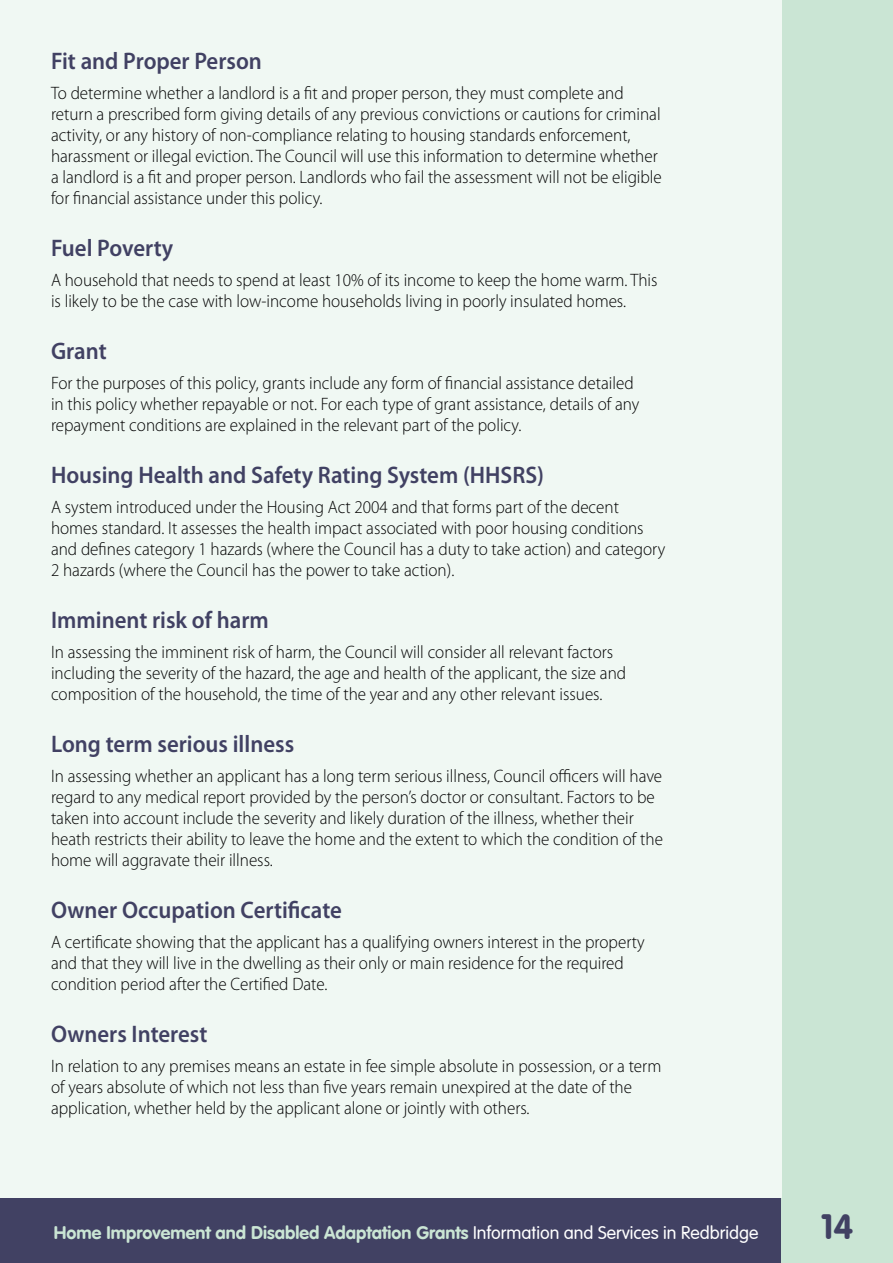
<style>
.page{position:relative;width:893px;height:1263px;background:#fff}
.page>*{position:absolute;margin:0;border:0;box-sizing:border-box;transform-origin:0 0}
.t1{font:34.5px "VAG Rounded Bold";color:#414163}
.t2{font:600 24px "Myriad Pro";color:#414163;scale:.95 1}
.body{font:300 18px/21px "Myriad Pro";color:#000;scale:.95 1}
.t3{font:18px "VAG Rounded Bold";color:#cae5d4}
.s1{font-family:"VAG Rounded LT";font-weight:300;color:#fff}
</style>
<div class="page">
<div style="left:0;top:1197px;width:791px;height:66px;background:#414163"></div>
<div style="left:781px;top:0;width:112px;height:1263px;background:#cae5d4"></div>
<div style="left:0;top:0;width:781px;height:1197px;background:#f0f8f3"></div>
<h2 class="t2" style="left:51px;top:46px;width:223px">Fit and Proper Person</h2>
<p class="body" style="left:51px;top:82px;width:644px">To determine whether a landlord is a fit and proper person, they must complete and return a prescribed form giving details of any previous convictions or cautions for criminal activity, or any history of non-compliance relating to housing standards enforcement, harassment or illegal eviction. The Council will use this information to determine whether a landlord is a fit and proper person. Landlords who fail the assessment will not be eligible for financial assistance under this policy.</p>
<h2 class="t2" style="left:51px;top:233px;width:130px">Fuel Poverty</h2>
<p class="body" style="left:51px;top:269px;width:640px">A household that needs to spend at least 10% of its income to keep the home warm. This is likely to be the case with low-income households living in poorly insulated homes.</p>
<h2 class="t2" style="left:51px;top:336px;width:60px">Grant</h2>
<p class="body" style="left:51px;top:372px;width:621px">For the purposes of this policy, grants include any form of financial assistance detailed in this policy whether repayable or not. For each type of grant assistance, details of any repayment conditions are explained in the relevant part of the policy.</p>
<h2 class="t2" style="left:51px;top:460px;width:520px">Housing Health and Safety Rating System (HHSRS)</h2>
<p class="body" style="left:51px;top:496px;width:648px">A system introduced under the Housing Act 2004 and that forms part of the decent homes standard. It assesses the health impact associated with poor housing conditions and defines category 1 hazards (where the Council has a duty to take action) and category 2 hazards (where the Council has the power to take action).</p>
<h2 class="t2" style="left:51px;top:605px;width:231px">Imminent risk of harm</h2>
<p class="body" style="left:51px;top:641px;width:607px">In assessing the imminent risk of harm, the Council will consider all relevant factors including the severity of the hazard, the age and health of the applicant, the size and composition of the household, the time of the year and any other relevant issues.</p>
<h2 class="t2" style="left:51px;top:729px;width:257px">Long term serious illness</h2>
<p class="body" style="left:51px;top:765px;width:646px">In assessing whether an applicant has a long term serious illness, Council officers will have regard to any medical report provided by the person’s doctor or consultant. Factors to be taken into account include the severity and likely duration of the illness, whether their heath restricts their ability to leave the home and the extent to which the condition of the home will aggravate their illness.</p>
<h2 class="t2" style="left:51px;top:895px;width:308px">Owner Occupation Certificate</h2>
<p class="body" style="left:51px;top:931px;width:626px">A certificate showing that the applicant has a qualifying owners interest in the property and that they will live in the dwelling as their only or main residence for the required condition period after the Certified Date.</p>
<h2 class="t2" style="left:51px;top:1019px;width:166px">Owners Interest</h2>
<p class="body" style="left:51px;top:1055px;width:644px">In relation to any premises means an estate in fee simple absolute in possession, or a term of years absolute of which not less than five years remain unexpired at the date of the application, whether held by the applicant alone or jointly with others.</p>
<p class="t3" style="left:54px;top:1222px;width:706px">Home Improvement and Disabled Adaptation Grants <span class="s1">Information and Services in Redbridge</span></p>
<h1 class="t1" style="left:821px;top:1206px;width:34px">14</h1>
</div>
